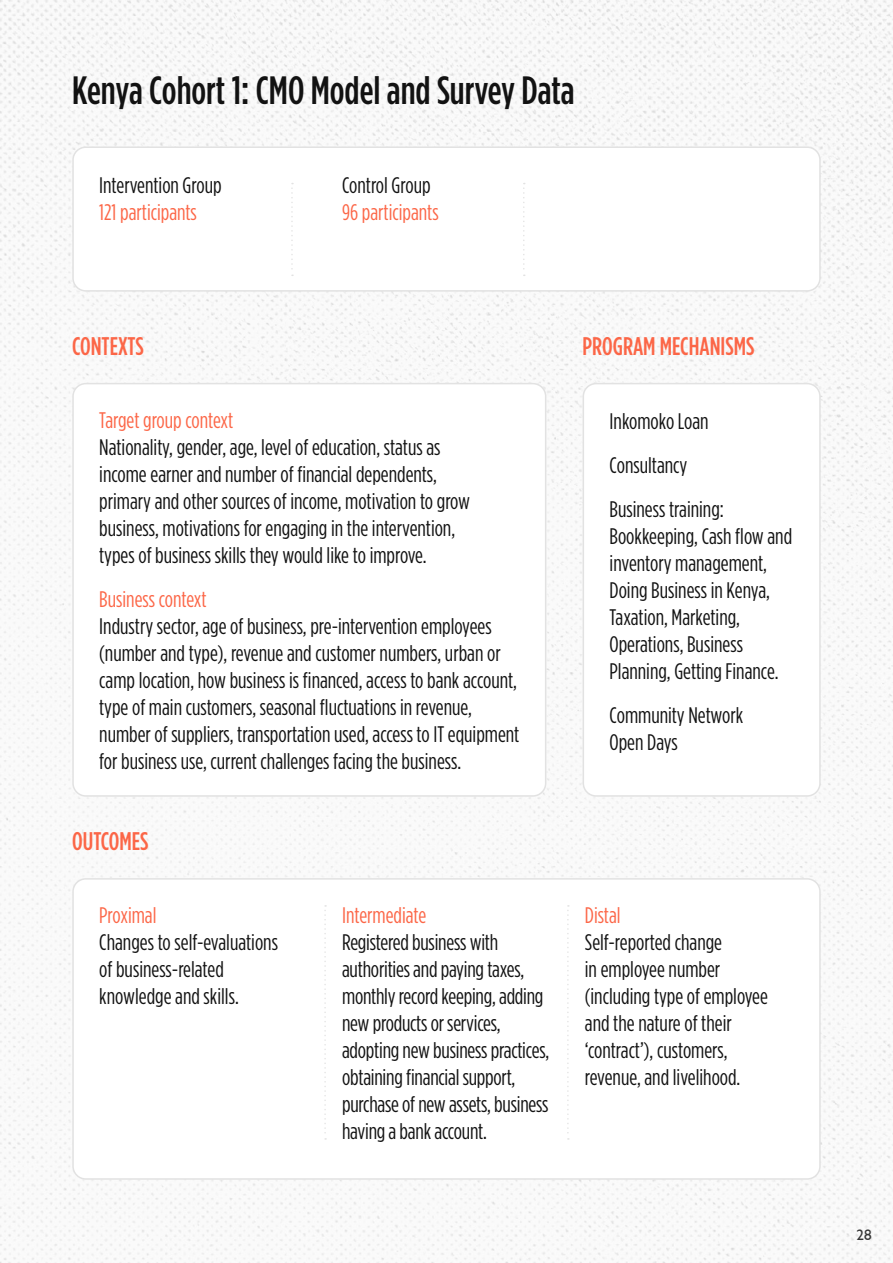
<style>
.page{position:relative;width:893px;height:1263px;background:#fff}
.page>*{position:absolute;margin:0;border:0;box-sizing:border-box;transform-origin:0 0}
.t1{font:500 39.45px "Gotham Condensed";color:#121212}
.t2{font:500 25.5px "Gotham Condensed";color:#fc6647}
.t3{font:22.5px/27px "Gotham Condensed";color:#121212}
.t4{font:22.5px "Gotham Condensed";color:#fc6647}
.t5{font:15px "Humanist 521 BT";color:#363636}
</style>
<div class="page">
<img style="left:0;top:0;width:893px;height:1263px">
<div style="left:73px;top:147px;width:747px;height:144px;background:#fff;border-radius:13px"></div>
<div style="left:72px;top:146px;width:749px;height:146px;border:2px solid #e2e2e2;border-radius:13px"></div>
<div style="left:73px;top:384px;width:473px;height:412px;background:#fff;border-radius:13px"></div>
<div style="left:72px;top:383px;width:474px;height:414px;border:2px solid #e2e2e2;border-radius:13px"></div>
<div style="left:583px;top:384px;width:237px;height:412px;background:#fff;border-radius:13px"></div>
<div style="left:583px;top:383px;width:238px;height:414px;border:2px solid #e2e2e2;border-radius:13px"></div>
<div style="left:73px;top:879px;width:747px;height:300px;background:#fff;border-radius:13px"></div>
<div style="left:72px;top:878px;width:749px;height:302px;border:2px solid #e2e2e2;border-radius:13px"></div>
<svg style="left:291px;top:183px;width:2px;height:93px"></svg>
<svg style="left:523px;top:183px;width:2px;height:93px"></svg>
<svg style="left:324px;top:905px;width:2px;height:235px"></svg>
<svg style="left:567px;top:905px;width:2px;height:235px"></svg>
<h1 class="t1" style="left:72px;top:67px;width:504px">Kenya Cohort 1: CMO Model and Survey Data</h1>
<p class="t3" style="left:99px;top:171px;width:124px">Intervention Group</p>
<p class="t4" style="left:99px;top:199px;width:99px">121 participants</p>
<p class="t3" style="left:342px;top:171px;width:90px">Control Group</p>
<p class="t4" style="left:342px;top:199px;width:98px">96 participants</p>
<p class="t2" style="left:72px;top:331px;width:73px">CONTEXTS</p>
<p class="t2" style="left:583px;top:331px;width:173px">PROGRAM MECHANISMS</p>
<p class="t4" style="left:99px;top:407px;width:135px">Target group context</p>
<p class="t3" style="left:99px;top:433px;width:372px">Nationality, gender, age, level of education, status as income earner and number of financial dependents, primary and other sources of income, motivation to grow business, motivations for engaging in the intervention, types of business skills they would like to improve.</p>
<p class="t4" style="left:99px;top:586px;width:109px">Business context</p>
<p class="t3" style="left:99px;top:612px;width:422px">Industry sector, age of business, pre-intervention employees (number and type), revenue and customer numbers, urban or camp location, how business is financed, access to bank account, type of main customers, seasonal fluctuations in revenue, number of suppliers, transportation used, access to IT equipment for business use, current challenges facing the business.</p>
<p class="t3" style="left:610px;top:399px;width:116px;line-height:44px">Inkomoko Loan<br>Consultancy<br>Business training:</p>
<p class="t3" style="left:610px;top:523px;width:184px">Bookkeeping, Cash flow and inventory management,<br>Doing Business in Kenya,<br>Taxation, Marketing,<br>Operations, Business<br>Planning, Getting Finance.</p>
<p class="t3" style="left:610px;top:702px;width:135px">Community Network<br>Open Days</p>
<p class="t2" style="left:72px;top:826px;width:78px">OUTCOMES</p>
<p class="t4" style="left:99px;top:902px;width:59px">Proximal</p>
<p class="t3" style="left:99px;top:928px;width:180px">Changes to self-evaluations of business-related knowledge and skills.</p>
<p class="t4" style="left:342px;top:902px;width:86px">Intermediate</p>
<p class="t3" style="left:342px;top:928px;width:209px">Registered business with authorities and paying taxes, monthly record keeping, adding new products or services, adopting new business practices, obtaining financial support, purchase of new assets, business having a bank account.</p>
<p class="t4" style="left:585px;top:902px;width:37px">Distal</p>
<p class="t3" style="left:585px;top:928px;width:185px">Self-reported change<br>in employee number (including type of employee and the nature of their ‘contract’), customers, revenue, and livelihood.</p>
<p class="t5" style="left:856px;top:1226px;width:17px">28</p>
</div>
